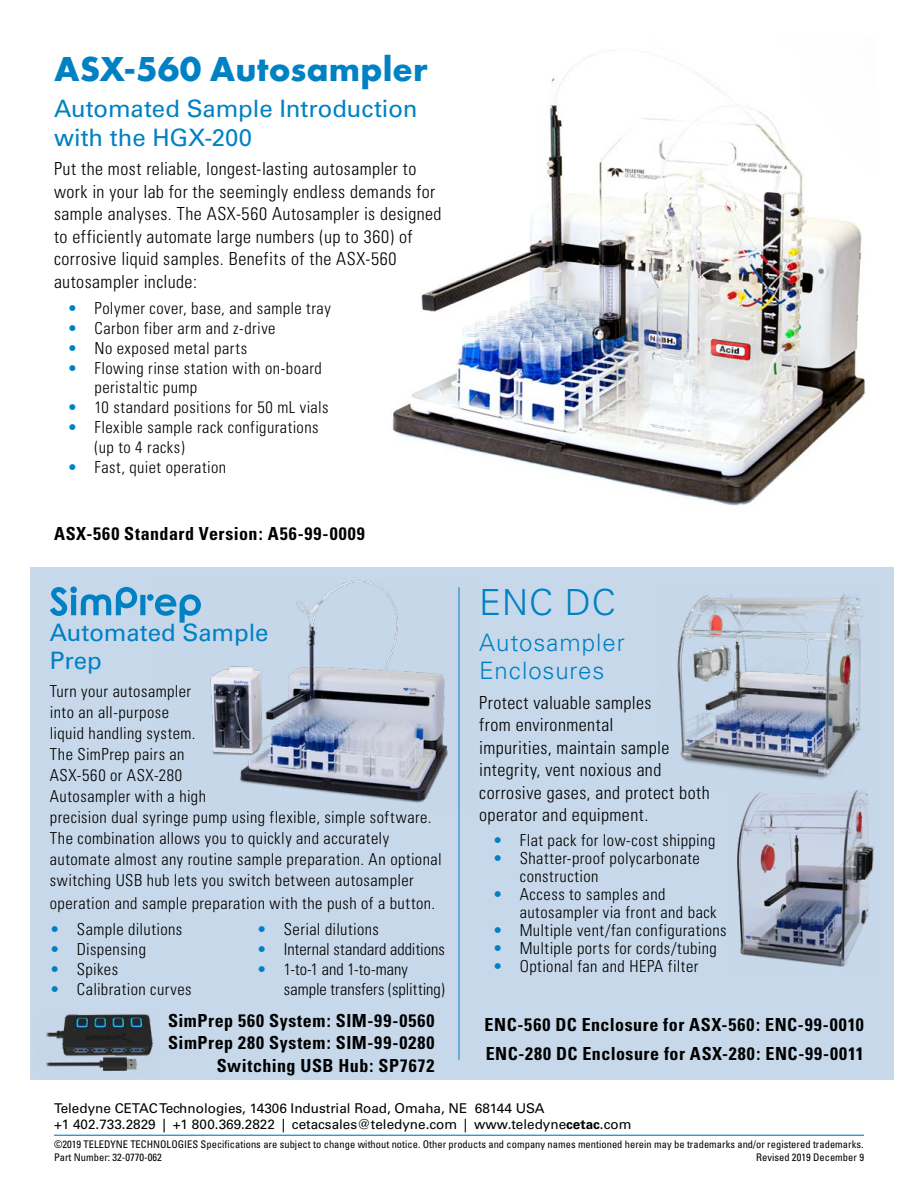
<style>
.page{position:relative;width:918px;height:1188px;background:#fff}
.page>*{position:absolute;margin:0;border:0;box-sizing:border-box;transform-origin:0 0}
.t1{font:700 36px "Futura PT";letter-spacing:.005em;color:#0081c3}
.t2{font:300 36px "Univers";color:#0081c3}
.t3{font:24px/28.8px "Univers";letter-spacing:-.005em;color:#0081c3}
.t4{font:300 24px/28.8px "Univers";letter-spacing:.04em;color:#0081c3}
.t5{font:300 condensed 18px/22.5px "Univers";letter-spacing:.025em;color:#000}
.t6{font:700 condensed 18px/22.5px "Univers";letter-spacing:.035em;color:#000}
.t7{font:300 condensed 16.5px/21px "Univers";letter-spacing:.025em;color:#000}
.t8{font:300 condensed 16.5px/19.8px "Univers";color:#000}
.t9{font:13.5px/16.2px "Univers";color:#000}
.t10{font:condensed 10.5px/12.6px "Univers";color:#000}
.s1{font-style:inherit}
.s2{color:#0081c3}
.s3{font-weight:700}
</style>
<div class="page">
<hr style="left:54px;top:1135px;width:810px;height:1px;background:#0081c3">
<img style="left:392px;top:54px;width:473px;height:452px">
<div style="left:30px;top:567px;width:864px;height:513px;background:#c7d8ea"></div>
<hr style="left:459px;top:587px;width:1px;height:473px;background:#0081c3">
<img style="left:677px;top:594px;width:186px;height:185px">
<img style="left:737px;top:790px;width:137px;height:177px">
<img style="left:210px;top:580px;width:250px;height:231px">
<svg style="left:50px;top:586px;width:151px;height:37px"></svg>
<img style="left:46px;top:1014px;width:108px;height:38px">
<img style="left:46px;top:1052px;width:105px;height:19px">
<h1 class="t1" style="left:54px;top:46px;width:375px"><span class="s1">ASX-560</span> Autosampler</h1>
<h2 class="t3" style="left:54px;top:94px;width:365px">Automated Sample Introduction with the HGX-200</h2>
<p class="t5" style="left:54px;top:157px;width:389px">Put the most reliable, longest-lasting autosampler to work in your lab for the seemingly endless demands for sample analyses. The ASX-560 Autosampler is designed to efficiently automate large numbers (up to 360) of corrosive liquid samples. Benefits of the ASX-560 autosampler include:</p>
<p class="t7" style="left:68px;top:298px;width:265px"><span class="s2">•</span> Polymer cover, base, and sample tray</p>
<p class="t7" style="left:68px;top:318px;width:210px"><span class="s2">•</span> Carbon fiber arm and z-drive</p>
<p class="t7" style="left:68px;top:337px;width:181px"><span class="s2">•</span> No exposed metal parts</p>
<p class="t7" style="left:94px;top:358px;width:229px;line-height:19.8px;text-indent:-27px"><span class="s2">•</span> Flowing rinse station with on-board peristaltic pump</p>
<p class="t7" style="left:67px;top:397px;width:262px"><span class="s2">•</span> 10 standard positions for 50 mL vials</p>
<p class="t7" style="left:94px;top:417px;width:226px;line-height:19.8px;text-indent:-27px"><span class="s2">•</span> Flexible sample rack configurations (up to 4 racks)</p>
<p class="t7" style="left:67px;top:456px;width:160px"><span class="s2">•</span> Fast, quiet operation</p>
<p class="t6" style="left:54px;top:522px;width:312px">ASX‑560 Standard Version: A56-99-0009</p>
<h2 class="t3" style="left:50px;top:618px;width:220px">Automated Sample<br>Prep</h2>
<p class="t7" style="left:50px;top:681px;width:393px">Turn your autosampler<br>into an all-purpose<br>liquid handling system.<br>The SimPrep pairs an<br>ASX-560 or ASX-280<br>Autosampler with a high<br>precision dual syringe pump using flexible, simple software.<br>The combination allows you to quickly and accurately automate almost any routine sample preparation. An optional switching USB hub lets you switch between autosampler</p>
<p class="t7" style="left:50px;top:892px;width:387px">operation and sample preparation with the push of a button.</p>
<p class="t7" style="left:50px;top:919px;width:134px"><span class="s2">•</span> Sample dilutions</p>
<p class="t7" style="left:50px;top:939px;width:98px"><span class="s2">•</span> Dispensing</p>
<p class="t7" style="left:50px;top:959px;width:70px"><span class="s2">•</span> Spikes</p>
<p class="t7" style="left:50px;top:978px;width:143px"><span class="s2">•</span> Calibration curves</p>
<p class="t7" style="left:257px;top:919px;width:124px"><span class="s2">•</span> Serial dilutions</p>
<p class="t8" style="left:257px;top:939px;width:190px"><span class="s2">•</span> Internal standard additions</p>
<p class="t8" style="left:284px;top:959px;width:163px;text-indent:-27px"><span class="s2">•</span> 1-to-1 and 1-to-many sample transfers (splitting)</p>
<p class="t6" style="left:168px;top:1009px;width:268px;text-align:right">SimPrep 560 System: SIM-99-0560<br>SimPrep 280 System: SIM-99-0280<br>Switching USB Hub: SP7672</p>
<h1 class="t2" style="left:479px;top:581px;width:138px">ENC DC</h1>
<h2 class="t4" style="left:479px;top:628px;width:147px">Autosampler<br>Enclosures</h2>
<p class="t5" style="left:479px;top:691px;width:232px">Protect valuable samples<br>from environmental<br>impurities, maintain sample integrity, vent noxious and corrosive gases, and protect both operator and equipment.</p>
<p class="t7" style="left:493px;top:830px;width:224px"><span class="s2">•</span> Flat pack for low-cost shipping</p>
<p class="t7" style="left:520px;top:849px;width:182px;line-height:18px;text-indent:-27px"><span class="s2">•</span> Shatter-proof polycarbonate construction</p>
<p class="t7" style="left:520px;top:885px;width:199px;line-height:18px;text-indent:-27px"><span class="s2">•</span> Access to samples and autosampler via front and back</p>
<p class="t7" style="left:493px;top:920px;width:235px"><span class="s2">•</span> Multiple vent/fan configurations</p>
<p class="t7" style="left:493px;top:938px;width:226px"><span class="s2">•</span> Multiple ports for cords/tubing</p>
<p class="t7" style="left:493px;top:956px;width:207px"><span class="s2">•</span> Optional fan and HEPA filter</p>
<p class="t6" style="left:485px;top:1009px;width:381px;line-height:29.2px">ENC-560 DC Enclosure for ASX-560: ENC-99-0010<br>ENC-280 DC Enclosure for ASX-280: ENC-99-0011</p>
<p class="t9" style="left:54px;top:1100px;width:579px">Teledyne CETAC Technologies, 14306 Industrial Road, Omaha, NE 68144 USA<br>+1 402.733.2829 | +1 800.369.2822 | cetacsales@teledyne.com | www.teledyne<span class="s3">cetac</span>.com</p>
<p class="t10" style="left:54px;top:1138px;width:811px">©2019 TELEDYNE TECHNOLOGIES Specifications are subject to change without notice. Other products and company names mentioned herein may be trademarks and/or registered trademarks.<br>Part Number: 32-0770-062</p>
<p class="t10" style="left:756px;top:1151px;width:109px">Revised 2019 December 9</p>
</div>
